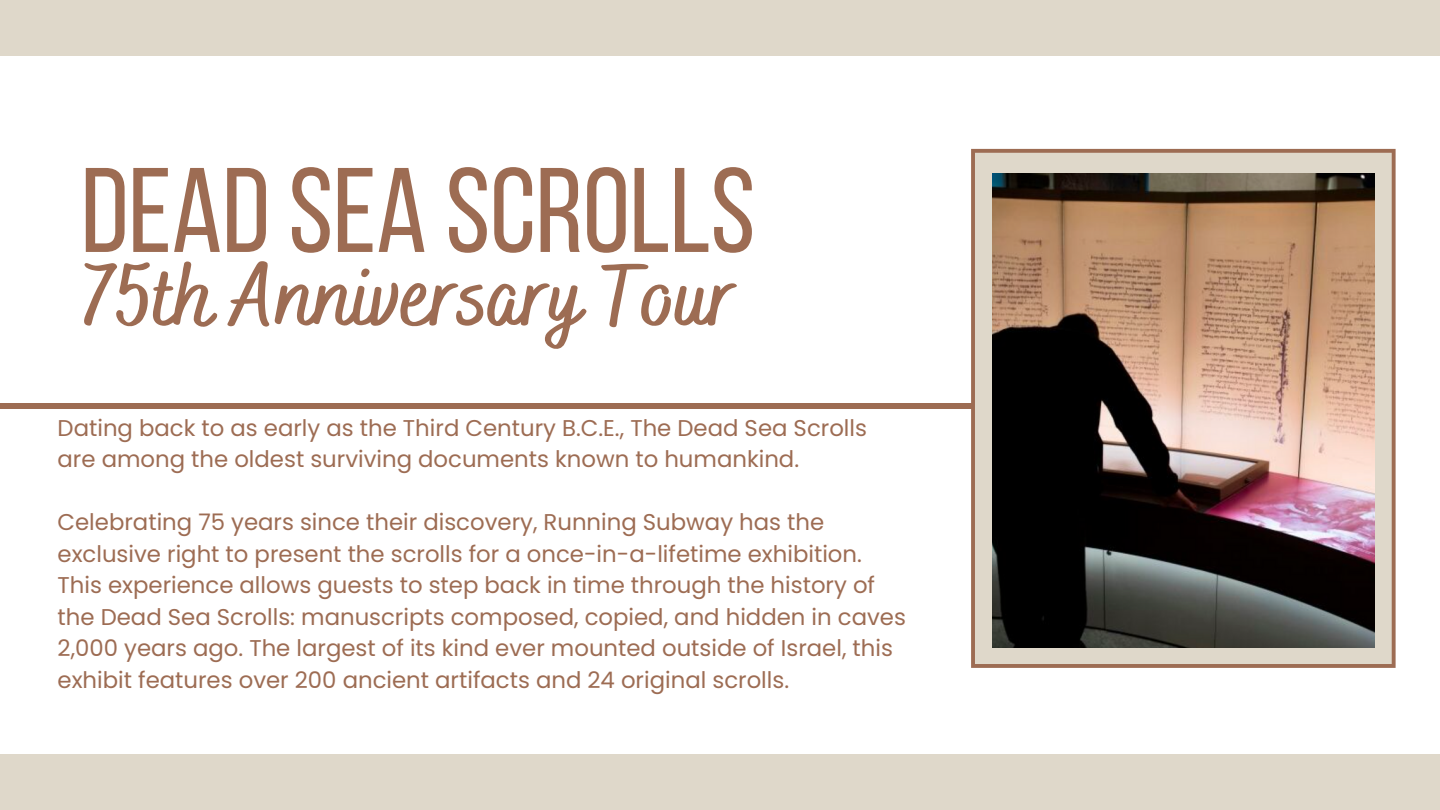
<style>
.page{position:relative;width:1440px;height:810px;background:#fff}
.page>*{position:absolute;margin:0;border:0;box-sizing:border-box;transform-origin:0 0}
.t1{font:120px "Bebas Neue";color:#9d6c53}
.t2{font:700 89px "Bakerie Smooth";color:#9d6c53}
.t3{font:22.8px/31.5px "Poppins";color:#9d6c53}
</style>
<div class="page">
<div style="left:0;top:404px;width:971px;height:5px;background:#9d6c53"></div>
<svg style="left:971px;top:149px;width:425px;height:519px;background:#cfc0b0"></svg>
<div style="left:0;top:755px;width:1440px;height:55px;background:#dfd8ca"></div>
<div style="left:0;top:0;width:1440px;height:56px;background:#dfd8ca"></div>
<img style="left:993px;top:174px;width:381px;height:474px">
<h1 class="t1" style="left:81px;top:162px;width:676px">DEAD SEA SCROLLS</h1>
<h2 class="t2" style="left:81px;top:244px;width:657px">75th Anniversary Tour</h2>
<p class="t3" style="left:58px;top:412px;width:811px">Dating back to as early as the Third Century B.C.E., The Dead Sea Scrolls are among the oldest surviving documents known to humankind.</p>
<p class="t3" style="left:58px;top:507px;width:850px">Celebrating 75 years since their discovery, Running Subway has the exclusive right to present the scrolls for a once-in-a-lifetime exhibition.<br>This experience allows guests to step back in time through the history of the Dead Sea Scrolls: manuscripts composed, copied, and hidden in caves 2,000 years ago. The largest of its kind ever mounted outside of Israel, this exhibit features over 200 ancient artifacts and 24 original scrolls.</p>
</div>
